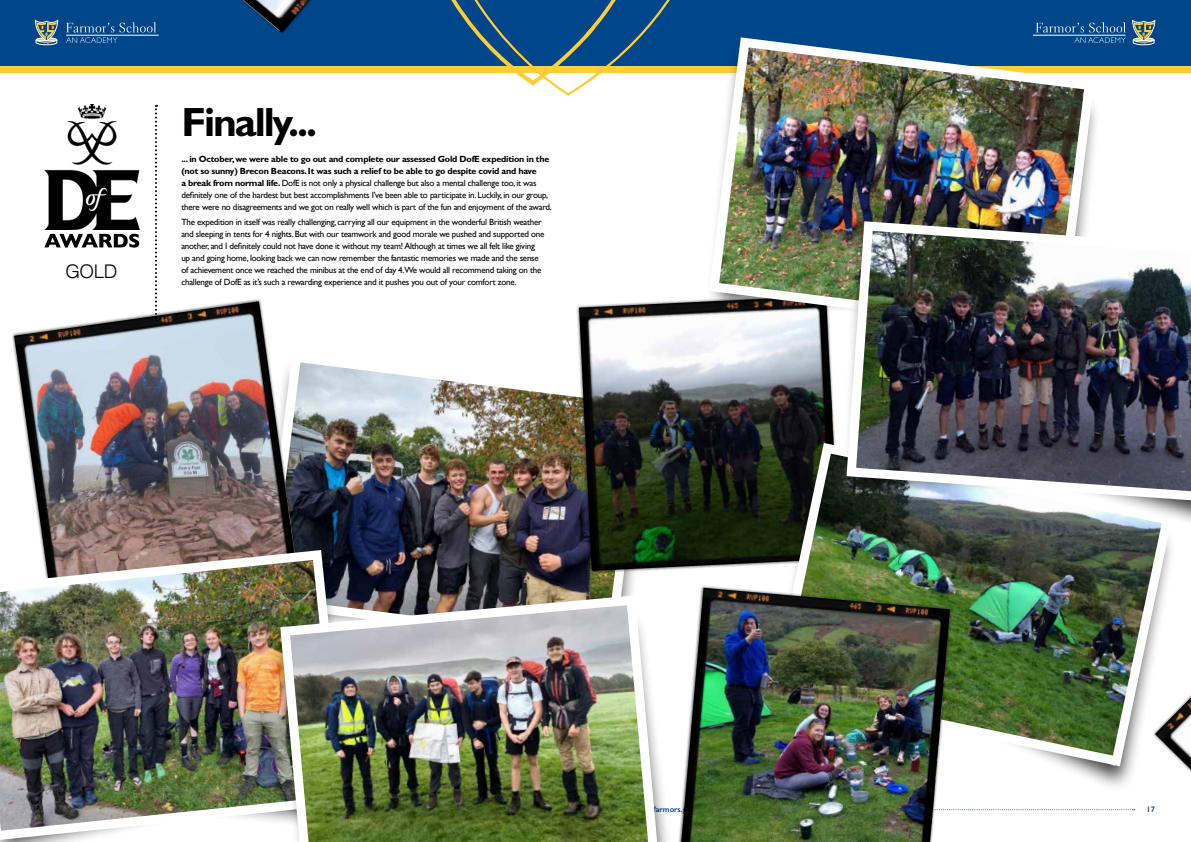
<style>
.page{position:relative;width:1191px;height:842px;background:#fff}
.page>*{position:absolute;margin:0;border:0;box-sizing:border-box;transform-origin:0 0}
.t1{font:700 41px "Gill Sans";letter-spacing:-.05em;color:#000}
.t2{font:300 18.8px "Helvetica";color:#000}
.t3{font:9px/12px "Gill Sans";letter-spacing:-.025em;color:#000}
.t4{font:600 8px "Gill Sans";color:#00468b}
.s1{font-weight:700}
</style>
<div class="page">
<img style="left:298px;top:362px;width:336px;height:222px">
<div style="left:576px;top:293px;width:265px;height:280px;background:#000;opacity:.75"></div>
<img style="left:579px;top:296px;width:241px;height:275px">
<svg style="left:747px;top:444px;width:19px;height:129px;background:#262f20"></svg>
<div style="left:886px;top:488px;width:290px;height:304px;background:#000;opacity:.75"></div>
<img style="left:766px;top:438px;width:410px;height:333px">
<svg style="left:155px;top:105px;width:2px;height:194px"></svg>
<img style="left:45px;top:105px;width:94px;height:124px">
<svg style="left:44px;top:234px;width:95px;height:14px"></svg>
<svg style="left:0;top:65px;width:406px;height:7px;background:#daba41"></svg>
<div style="left:0;top:0;width:595px;height:65px;background:#00468b"></div>
<svg style="left:35px;top:21px;width:23px;height:24px"></svg>
<svg style="left:66px;top:22px;width:52px;height:21px"></svg>
<hr style="left:66px;top:35px;width:93px;height:1px;background:#fff">
<svg style="left:1099px;top:65px;width:91px;height:7px"></svg>
<div style="left:595px;top:0;width:595px;height:65px;background:#00468b"></div>
<svg style="left:406px;top:0;width:277px;height:96px"></svg>
<svg style="left:1132px;top:21px;width:23px;height:24px"></svg>
<svg style="left:1035px;top:22px;width:90px;height:21px"></svg>
<hr style="left:1033px;top:35px;width:92px;height:1px;background:#fff">
<svg style="left:952px;top:809px;width:182px;height:1px"></svg>
<div style="left:11px;top:299px;width:287px;height:301px;background:#000;opacity:.75"></div>
<img style="left:14px;top:301px;width:282px;height:244px">
<svg style="left:52px;top:539px;width:335px;height:51px;background:#4b424e"></svg>
<img style="left:0;top:545px;width:352px;height:297px">
<svg style="left:683px;top:65px;width:21px;height:269px"></svg>
<img style="left:704px;top:32px;width:395px;height:308px">
<svg style="left:366px;top:584px;width:302px;height:258px"></svg>
<img style="left:275px;top:590px;width:388px;height:252px">
<div style="left:678px;top:585px;width:274px;height:257px;background:#000;opacity:.75"></div>
<img style="left:681px;top:588px;width:269px;height:254px">
<img style="left:820px;top:221px;width:123px;height:288px">
<svg style="left:943px;top:506px;width:248px;height:20px"></svg>
<img style="left:841px;top:216px;width:350px;height:290px">
<div style="left:78px;top:0;width:366px;height:35px;background:#00468b"></div>
<img style="left:243px;top:0;width:67px;height:33px">
<div style="left:1152px;top:555px;width:39px;height:287px;background:#000;opacity:.75"></div>
<img style="left:1155px;top:697px;width:36px;height:72px">
<h2 class="t2" style="left:65px;top:255px;width:54px">GOLD</h2>
<h1 class="t1" style="left:181px;top:98px;width:137px">Finally...</h1>
<p class="t3" style="left:181px;top:153px;width:372px"><span class="s1">... in October, we were able to go out and complete our assessed Gold DofE expedition in the (not so sunny) Brecon Beacons. It was such a relief to be able to go despite covid and have<br>a break from normal life.</span> DofE is not only a physical challenge but also a mental challenge too, it was definitely one of the hardest but best accomplishments I’ve been able to participate in. Luckily, in our group, there were no disagreements and we got on really well which is part of the fun and enjoyment of the award.</p>
<p class="t3" style="left:181px;top:216px;width:364px">The expedition in itself was really challenging, carrying all our equipment in the wonderful British weather and sleeping in tents for 4 nights. But with our teamwork and good morale we pushed and supported one another, and I definitely could not have done it without my team! Although at times we all felt like giving up and going home, looking back we can now remember the fantastic memories we made and the sense of achievement once we reached the minibus at the end of day 4.We would all recommend taking on the challenge of DofE as it’s such a rewarding experience and it pushes you out of your comfort zone.</p>
<p class="t4" style="left:1146px;top:804px;width:10px">17</p>
</div>
